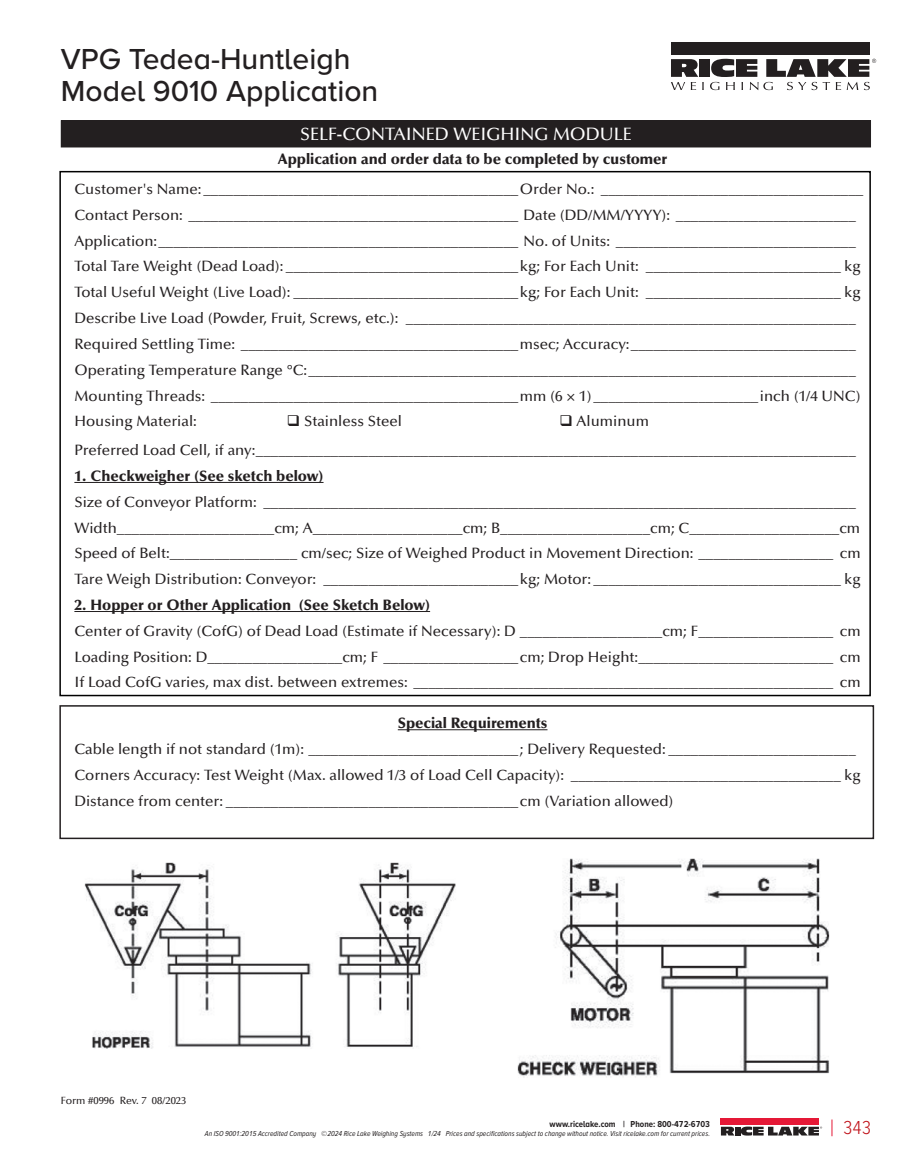
<style>
.page{position:relative;width:918px;height:1175px;background:#fff}
.page>*{position:absolute;margin:0;border:0;box-sizing:border-box;transform-origin:0 0}
.Product_Name__TOC{font:500 30px "Proxima Nova A";color:#231f20}
.t1{font:300 19.5px "Proxima Nova A Cond";color:#c01119}
.t2{font:500 18px "Optima";color:#fff}
.t3{font:500 15px/30px "Optima";color:#231f20;text-align:center}
.t4{font:900 15px "Optima LT Std";color:#231f20}
.t5{font:500 10.5px "Optima";color:#231f20}
.t6{font:700 9px "Proxima Nova A Cond";color:#231f20}
.t7{font:italic 7.5px "Proxima Nova A Cond";color:#231f20}
.s1{font-family:"Optima LT Std";font-weight:900}
</style>
<div class="page">
<div style="left:721px;top:1118px;width:98px;height:6px;background:#e51836"></div>
<svg style="left:721px;top:1126px;width:13px;height:9px"></svg>
<div style="left:735px;top:1126px;width:5px;height:9px;background:#231f20"></div>
<svg style="left:741px;top:1126px;width:81px;height:9px"></svg>
<svg style="left:832px;top:1119px;width:1px;height:17px"></svg>
<img style="left:84px;top:858px;width:746px;height:220px">
<hr style="left:74px;top:482px;width:250px;height:1px;background:#231f20">
<hr style="left:74px;top:611px;width:356px;height:1px;background:#231f20">
<hr style="left:398px;top:729px;width:149px;height:1px;background:#231f20">
<div style="left:671px;top:43px;width:199px;height:12px;background:#231f20"></div>
<div style="left:699px;top:59px;width:11px;height:18px;background:#231f20"></div>
<svg style="left:671px;top:59px;width:33px;height:31px"></svg>
<svg style="left:710px;top:59px;width:166px;height:31px"></svg>
<div style="left:59px;top:705px;width:815px;height:134px;border:2px solid #231f20"></div>
<div style="left:61px;top:121px;width:810px;height:26px;background:#231f20"></div>
<div style="left:61px;top:120px;width:810px;height:27px;border:1px solid #231f20"></div>
<p class="Product_Name__TOC" style="left:61px;top:37px;width:291px">VPG Tedea-Huntleigh</p>
<p class="Product_Name__TOC" style="left:61px;top:69px;width:319px">Model 9010 Application</p>
<p class="t2" style="left:300px;top:124px;width:333px">SELF-CONTAINED WEIGHING MODULE</p>
<p class="t3" style="left:74px;top:144px;width:790px"><span class="s1">Application and order data to be completed by customer<br></span>Customer's Name: __________________________________________Order No.: ___________________________________</p>
<p class="t3" style="left:74px;top:200px;width:783px">Contact Person: ____________________________________________ Date (DD/MM/YYYY): ________________________</p>
<p class="t3" style="left:74px;top:226px;width:783px">Application:________________________________________________ No. of Units: ________________________________</p>
<p class="t3" style="left:74px;top:252px;width:788px">Total Tare Weight (Dead Load): _______________________________kg; For Each Unit: __________________________ kg</p>
<p class="t3" style="left:74px;top:278px;width:788px">Total Useful Weight (Live Load): ______________________________kg; For Each Unit: __________________________ kg</p>
<p class="t3" style="left:74px;top:303px;width:783px">Describe Live Load (Powder, Fruit, Screws, etc.): ____________________________________________________________</p>
<p class="t3" style="left:74px;top:329px;width:783px">Required Settling Time: _____________________________________msec; Accuracy:______________________________</p>
<p class="t3" style="left:74px;top:355px;width:783px">Operating Temperature Range °C:_________________________________________________________________________</p>
<p class="t3" style="left:74px;top:381px;width:788px">Mounting Threads: _________________________________________mm (6 × 1)______________________inch (1/4 UNC)</p>
<p class="t3" style="left:74px;top:407px;width:124px">Housing Material:</p>
<p class="t3" style="left:287px;top:407px;width:117px">❑ Stainless Steel</p>
<p class="t3" style="left:559px;top:407px;width:91px">❑ Aluminum</p>
<p class="t3" style="left:74px;top:435px;width:783px">Preferred Load Cell, if any:________________________________________________________________________________</p>
<p class="t4" style="left:74px;top:467px;width:251px">1. Checkweigher (See sketch below)</p>
<p class="t3" style="left:74px;top:487px;width:783px">Size of Conveyor Platform: _______________________________________________________________________________</p>
<p class="t3" style="left:74px;top:513px;width:787px">Width_____________________cm; A____________________cm; B____________________cm; C____________________cm</p>
<p class="t3" style="left:74px;top:539px;width:788px">Speed of Belt:_________________ cm/sec; Size of Weighed Product in Movement Direction: __________________ cm</p>
<p class="t3" style="left:74px;top:564px;width:788px">Tare Weigh Distribution: Conveyor: __________________________kg; Motor: _________________________________ kg</p>
<p class="t4" style="left:74px;top:596px;width:357px">2. Hopper or Other Application (See Sketch Below)</p>
<p class="t3" style="left:74px;top:616px;width:788px">Center of Gravity (CofG) of Dead Load (Estimate if Necessary): D ___________________cm; F__________________ cm</p>
<p class="t3" style="left:74px;top:642px;width:788px">Loading Position: D__________________cm; F __________________cm; Drop Height:__________________________ cm</p>
<p class="t3" style="left:74px;top:668px;width:788px">If Load CofG varies, max dist. between extremes: ________________________________________________________ cm</p>
<p class="t4" style="left:398px;top:714px;width:151px">Special Requirements</p>
<p class="t3" style="left:74px;top:734px;width:783px">Cable length if not standard (1m): ____________________________; Delivery Requested: _________________________</p>
<p class="t3" style="left:74px;top:760px;width:788px">Corners Accuracy: Test Weight (Max. allowed 1/3 of Load Cell Capacity): ____________________________________ kg</p>
<p class="t3" style="left:74px;top:786px;width:601px">Distance from center: _______________________________________cm (Variation allowed)</p>
<p class="t5" style="left:61px;top:1094px;width:127px">Form #0996 Rev. 7 08/2023</p>
<p class="t6" style="left:550px;top:1117px;width:162px">www.ricelake.com | Phone: 800-472-6703</p>
<p class="t7" style="left:205px;top:1127px;width:507px">An ISO 9001:2015 Accredited Company © 2024 Rice Lake Weighing Systems 1/24 Prices and specifications subject to change without notice. Visit ricelake.com for current prices.</p>
<h2 class="t1" style="left:843px;top:1113px;width:29px">343</h2>
</div>
